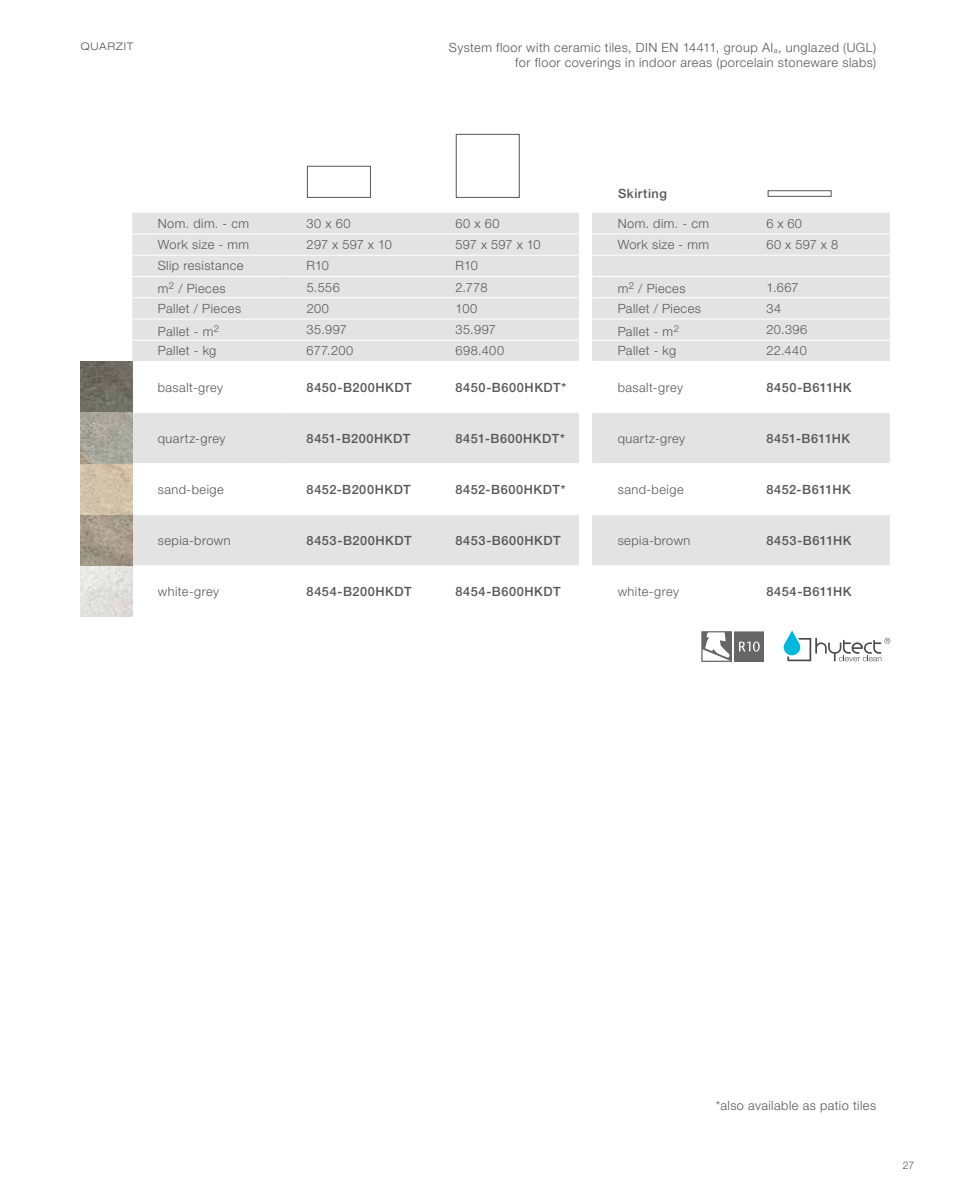
<style>
.page{position:relative;width:957px;height:1191px;background:#fff}
.page>*{position:absolute;margin:0;border:0;box-sizing:border-box;transform-origin:0 0}
.t1{font:300 12.75px/15px "Helvetica Neue LT Pro";letter-spacing:.035em;color:#565656;text-align:right}
.t2{font:500 12.75px "Helvetica Neue LT Pro";letter-spacing:.04em;color:#565656}
.t3{font:300 expanded 10.5px "Helvetica Neue LT Pro";letter-spacing:.07em;color:#565656}
.t4{font:300 10.5px "Helvetica Neue LT Pro";color:#565656}
</style>
<div class="page">
<svg style="left:592px;top:213px;width:298px;height:352px;fill:#e3e3e3"></svg>
<hr style="left:592px;top:233px;width:149px;height:1px;background:#fff">
<hr style="left:741px;top:233px;width:149px;height:1px;background:#fff">
<hr style="left:592px;top:255px;width:149px;height:1px;background:#fff">
<hr style="left:741px;top:255px;width:149px;height:1px;background:#fff">
<hr style="left:592px;top:276px;width:149px;height:1px;background:#fff">
<hr style="left:741px;top:276px;width:149px;height:1px;background:#fff">
<hr style="left:592px;top:297px;width:149px;height:1px;background:#fff">
<hr style="left:741px;top:297px;width:149px;height:1px;background:#fff">
<hr style="left:592px;top:319px;width:149px;height:1px;background:#fff">
<hr style="left:741px;top:319px;width:149px;height:1px;background:#fff">
<hr style="left:741px;top:340px;width:149px;height:1px;background:#fff">
<hr style="left:592px;top:340px;width:149px;height:1px;background:#fff">
<hr style="left:592px;top:361px;width:149px;height:1px;background:#fff">
<hr style="left:741px;top:361px;width:149px;height:1px;background:#fff">
<hr style="left:741px;top:412px;width:149px;height:1px;background:#fff">
<hr style="left:741px;top:463px;width:149px;height:1px;background:#fff">
<hr style="left:741px;top:514px;width:149px;height:1px;background:#fff">
<hr style="left:592px;top:412px;width:149px;height:1px;background:#fff">
<hr style="left:592px;top:463px;width:149px;height:1px;background:#fff">
<hr style="left:592px;top:514px;width:149px;height:1px;background:#fff">
<div style="left:767px;top:190px;width:64px;height:7px;border:1px solid #565656"></div>
<div style="left:307px;top:166px;width:64px;height:32px;border:1px solid #565656"></div>
<div style="left:456px;top:134px;width:64px;height:64px;border:1px solid #565656"></div>
<svg style="left:132px;top:213px;width:447px;height:352px;fill:#e3e3e3"></svg>
<hr style="left:132px;top:233px;width:149px;height:1px;background:#fff">
<hr style="left:132px;top:255px;width:149px;height:1px;background:#fff">
<hr style="left:132px;top:276px;width:149px;height:1px;background:#fff">
<hr style="left:132px;top:297px;width:149px;height:1px;background:#fff">
<hr style="left:281px;top:297px;width:149px;height:1px;background:#fff">
<hr style="left:430px;top:297px;width:149px;height:1px;background:#fff">
<hr style="left:132px;top:319px;width:149px;height:1px;background:#fff">
<hr style="left:281px;top:319px;width:149px;height:1px;background:#fff">
<hr style="left:430px;top:319px;width:149px;height:1px;background:#fff">
<hr style="left:281px;top:340px;width:149px;height:1px;background:#fff">
<hr style="left:430px;top:340px;width:149px;height:1px;background:#fff">
<hr style="left:132px;top:340px;width:149px;height:1px;background:#fff">
<hr style="left:132px;top:361px;width:149px;height:1px;background:#fff">
<hr style="left:281px;top:361px;width:149px;height:1px;background:#fff">
<hr style="left:430px;top:361px;width:149px;height:1px;background:#fff">
<hr style="left:281px;top:233px;width:149px;height:1px;background:#fff">
<hr style="left:430px;top:233px;width:149px;height:1px;background:#fff">
<hr style="left:281px;top:255px;width:149px;height:1px;background:#fff">
<hr style="left:430px;top:255px;width:149px;height:1px;background:#fff">
<hr style="left:281px;top:276px;width:149px;height:1px;background:#fff">
<hr style="left:430px;top:276px;width:149px;height:1px;background:#fff">
<hr style="left:281px;top:412px;width:149px;height:1px;background:#fff">
<hr style="left:430px;top:412px;width:149px;height:1px;background:#fff">
<hr style="left:281px;top:463px;width:149px;height:1px;background:#fff">
<hr style="left:430px;top:463px;width:149px;height:1px;background:#fff">
<hr style="left:281px;top:514px;width:149px;height:1px;background:#fff">
<hr style="left:430px;top:514px;width:149px;height:1px;background:#fff">
<hr style="left:132px;top:412px;width:149px;height:1px;background:#fff">
<hr style="left:132px;top:463px;width:149px;height:1px;background:#fff">
<hr style="left:132px;top:514px;width:149px;height:1px;background:#fff">
<img style="left:81px;top:362px;width:51px;height:254px">
<div style="left:734px;top:632px;width:29px;height:29px;background:#666"></div>
<svg style="left:704px;top:633px;width:25px;height:26px"></svg>
<svg style="left:739px;top:641px;width:21px;height:10px"></svg>
<svg style="left:783px;top:630px;width:107px;height:31px"></svg>
<p class="t3" style="left:81px;top:40px;width:54px">QUARZIT</p>
<p class="t1" style="left:449px;top:39px;width:429px">System floor with ceramic tiles, DIN EN 14411, group AI<sub>a</sub>, unglazed (UGL) for floor coverings in indoor areas (porcelain stoneware slabs)</p>
<p class="t1" style="left:158px;top:215px;width:93px">Nom. dim. - cm</p>
<p class="t1" style="left:307px;top:215px;width:45px">30 x 60</p>
<p class="t1" style="left:455px;top:215px;width:45px">60 x 60</p>
<p class="t1" style="left:158px;top:237px;width:93px">Work size - mm</p>
<p class="t1" style="left:307px;top:237px;width:87px">297 x 597 x 10</p>
<p class="t1" style="left:455px;top:237px;width:87px">597 x 597 x 10</p>
<p class="t1" style="left:158px;top:258px;width:87px">Slip resistance</p>
<p class="t1" style="left:307px;top:258px;width:24px">R10</p>
<p class="t1" style="left:455px;top:258px;width:24px">R10</p>
<p class="t1" style="left:158px;top:281px;width:69px">m<sup>2</sup> / Pieces</p>
<p class="t1" style="left:307px;top:279px;width:35px">5.556</p>
<p class="t1" style="left:455px;top:279px;width:33px">2.778</p>
<p class="t1" style="left:158px;top:301px;width:85px">Pallet / Pieces</p>
<p class="t1" style="left:307px;top:301px;width:24px">200</p>
<p class="t1" style="left:455px;top:301px;width:23px">100</p>
<p class="t1" style="left:158px;top:323px;width:63px">Pallet - m<sup>2</sup></p>
<p class="t1" style="left:307px;top:322px;width:42px">35.997</p>
<p class="t1" style="left:455px;top:322px;width:42px">35.997</p>
<p class="t1" style="left:158px;top:343px;width:60px">Pallet - kg</p>
<p class="t1" style="left:307px;top:343px;width:48px">677.200</p>
<p class="t1" style="left:455px;top:343px;width:50px">698.400</p>
<p class="t1" style="left:158px;top:379px;width:67px">basalt-grey</p>
<p class="t2" style="left:307px;top:379px;width:106px">8450-B200HKDT</p>
<p class="t2" style="left:455px;top:379px;width:112px">8450-B600HKDT*</p>
<p class="t1" style="left:158px;top:430px;width:69px">quartz-grey</p>
<p class="t2" style="left:307px;top:430px;width:105px">8451-B200HKDT</p>
<p class="t2" style="left:455px;top:430px;width:111px">8451-B600HKDT*</p>
<p class="t1" style="left:158px;top:481px;width:67px">sand-beige</p>
<p class="t2" style="left:307px;top:481px;width:106px">8452-B200HKDT</p>
<p class="t2" style="left:455px;top:481px;width:111px">8452-B600HKDT*</p>
<p class="t1" style="left:158px;top:532px;width:74px">sepia-brown</p>
<p class="t2" style="left:307px;top:532px;width:106px">8453-B200HKDT</p>
<p class="t2" style="left:455px;top:532px;width:107px">8453-B600HKDT</p>
<p class="t1" style="left:158px;top:583px;width:63px">white-grey</p>
<p class="t2" style="left:307px;top:583px;width:106px">8454-B200HKDT</p>
<p class="t2" style="left:455px;top:583px;width:107px">8454-B600HKDT</p>
<p class="t2" style="left:618px;top:186px;width:50px">Skirting</p>
<p class="t1" style="left:617px;top:215px;width:93px">Nom. dim. - cm</p>
<p class="t1" style="left:766px;top:215px;width:37px">6 x 60</p>
<p class="t1" style="left:617px;top:237px;width:93px">Work size - mm</p>
<p class="t1" style="left:766px;top:237px;width:73px">60 x 597 x 8</p>
<p class="t1" style="left:617px;top:281px;width:69px">m<sup>2</sup> / Pieces</p>
<p class="t1" style="left:766px;top:279px;width:34px">1.667</p>
<p class="t1" style="left:617px;top:301px;width:85px">Pallet / Pieces</p>
<p class="t1" style="left:766px;top:301px;width:16px">34</p>
<p class="t1" style="left:617px;top:323px;width:63px">Pallet - m<sup>2</sup></p>
<p class="t1" style="left:766px;top:322px;width:42px">20.396</p>
<p class="t1" style="left:617px;top:343px;width:60px">Pallet - kg</p>
<p class="t1" style="left:766px;top:343px;width:42px">22.440</p>
<p class="t1" style="left:617px;top:379px;width:67px">basalt-grey</p>
<p class="t2" style="left:766px;top:379px;width:87px">8450-B611HK</p>
<p class="t1" style="left:617px;top:430px;width:69px">quartz-grey</p>
<p class="t2" style="left:766px;top:430px;width:85px">8451-B611HK</p>
<p class="t1" style="left:617px;top:481px;width:67px">sand-beige</p>
<p class="t2" style="left:766px;top:481px;width:86px">8452-B611HK</p>
<p class="t1" style="left:617px;top:532px;width:74px">sepia-brown</p>
<p class="t2" style="left:766px;top:532px;width:87px">8453-B611HK</p>
<p class="t1" style="left:617px;top:583px;width:63px">white-grey</p>
<p class="t2" style="left:766px;top:583px;width:87px">8454-B611HK</p>
<p class="t1" style="left:716px;top:1097px;width:162px">*also available as patio tiles</p>
<p class="t4" style="left:902px;top:1158px;width:13px">27</p>
</div>
